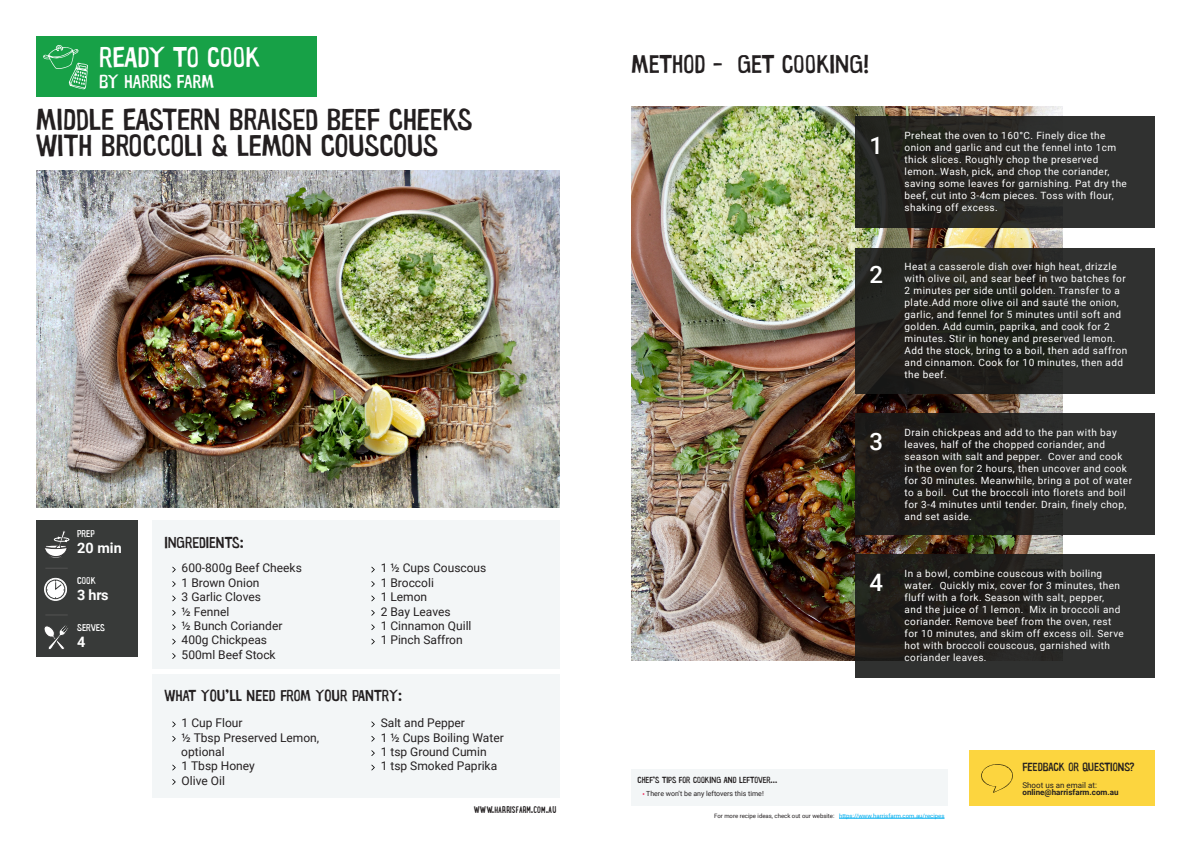
<style>
.page{position:relative;width:1191px;height:842px;background:#fff}
.page>*{position:absolute;margin:0;border:0;box-sizing:border-box;transform-origin:0 0}
.t1{font:30.7px/25.6px "Warugaki";color:#231f20}
.t2{font:28.8px "Warugaki";letter-spacing:-.005em;color:#fff}
.t3{font:26px "Warugaki";color:#231f20}
.t4{font:500 24px "Roboto";color:#fff}
.t5{font:19.2px "Warugaki";color:#fff}
.t6{font:16px "Warugaki";color:#231f20}
.t7{font:700 14.4px "Roboto";color:#fff}
.t8{font:12px/14.4px "Roboto";color:#231f20}
.t9{font:12px "Warugaki";color:#231f20}
.t10{font:10px/12px "Roboto";letter-spacing:.04em;color:#fff}
.t11{font:700 10px "Lunch Box";color:#231f20}
.t12{font:10px "Warugaki";color:#fff}
.t13{font:9px "Warugaki";color:#231f20}
.t14{font:700 8px "Roboto";color:#231f20}
.t15{font:8px "Roboto";color:#231f20}
.t16{font:7px "Roboto";color:#231f20}
.t17{font:6px "Roboto";color:#231f20}
.t18{font:6px "Roboto";color:#00aeef}
</style>
<div class="page">
<div style="left:152px;top:521px;width:407px;height:148px;background:#f3f6f7"></div>
<div style="left:36px;top:36px;width:280px;height:60px;background:#17a147"></div>
<div style="left:152px;top:674px;width:407px;height:123px;background:#f3f6f7"></div>
<img style="left:36px;top:170px;width:523px;height:337px">
<div style="left:36px;top:521px;width:102px;height:136px;background:#383a39"></div>
<svg style="left:45px;top:568px;width:23px;height:1px"></svg>
<svg style="left:46px;top:615px;width:21px;height:1px"></svg>
<div style="left:970px;top:751px;width:185px;height:55px;background:#fcd53f"></div>
<hr style="left:839px;top:818px;width:105px;height:1px;background:#00aeef">
<img style="left:631px;top:106px;width:431px;height:554px">
<div style="left:855px;top:116px;width:300px;height:112px;background:linear-gradient(to right,#22211b,#323333)"></div>
<div style="left:855px;top:413px;width:300px;height:121px;background:linear-gradient(to right,#1a1612,#313332)"></div>
<svg style="left:855px;top:248px;width:300px;height:145px;background:#272723"></svg>
<svg style="left:855px;top:554px;width:300px;height:123px;background:#272624"></svg>
<div style="left:631px;top:769px;width:316px;height:37px;background:#f3f6f7"></div>
<svg style="left:172px;top:567px;width:4px;height:5px"></svg>
<svg style="left:172px;top:581px;width:4px;height:6px"></svg>
<svg style="left:172px;top:595px;width:4px;height:6px"></svg>
<svg style="left:172px;top:610px;width:4px;height:6px"></svg>
<svg style="left:172px;top:624px;width:4px;height:6px"></svg>
<svg style="left:172px;top:639px;width:4px;height:5px"></svg>
<svg style="left:172px;top:653px;width:4px;height:6px"></svg>
<svg style="left:371px;top:567px;width:4px;height:5px"></svg>
<svg style="left:371px;top:581px;width:4px;height:6px"></svg>
<svg style="left:371px;top:595px;width:4px;height:6px"></svg>
<svg style="left:371px;top:610px;width:4px;height:6px"></svg>
<svg style="left:371px;top:624px;width:4px;height:6px"></svg>
<svg style="left:371px;top:639px;width:4px;height:5px"></svg>
<svg style="left:172px;top:721px;width:4px;height:6px"></svg>
<svg style="left:172px;top:736px;width:4px;height:6px"></svg>
<svg style="left:172px;top:765px;width:4px;height:5px"></svg>
<svg style="left:172px;top:779px;width:4px;height:6px"></svg>
<svg style="left:371px;top:721px;width:4px;height:6px"></svg>
<svg style="left:371px;top:736px;width:4px;height:6px"></svg>
<svg style="left:371px;top:750px;width:4px;height:6px"></svg>
<svg style="left:371px;top:765px;width:4px;height:5px"></svg>
<svg style="left:43px;top:45px;width:45px;height:44px"></svg>
<svg style="left:981px;top:764px;width:32px;height:29px"></svg>
<svg style="left:44px;top:625px;width:24px;height:25px"></svg>
<svg style="left:44px;top:530px;width:25px;height:28px"></svg>
<svg style="left:45px;top:578px;width:22px;height:22px"></svg>
<div style="left:44px;top:578px;width:23px;height:23px;border:1px solid #fff;border-radius:50%"></div>
<div style="left:46px;top:580px;width:19px;height:19px;background:#fff;border-radius:50%"></div>
<div style="left:46px;top:579px;width:19px;height:20px;border:1px solid #383a39;border-radius:50%"></div>
<svg style="left:55px;top:580px;width:10px;height:11px"></svg>
<p class="t2" style="left:99px;top:39px;width:162px">READY TO COOK</p>
<p class="t5" style="left:99px;top:69px;width:116px">BY HARRIS FARM</p>
<p class="t1" style="left:36px;top:106px;width:438px">MIDDLE EASTERN BRAISED BEEF CHEEKS<br>WITH BROCCOLI &amp; LEMON COUSCOUS</p>
<p class="t12" style="left:77px;top:528px;width:19px">PREP</p>
<p class="t12" style="left:77px;top:575px;width:20px">COOK</p>
<p class="t12" style="left:77px;top:621px;width:29px">SERVES</p>
<p class="t7" style="left:77px;top:538px;width:46px">20 min</p>
<p class="t7" style="left:77px;top:585px;width:33px">3 hrs</p>
<p class="t7" style="left:77px;top:632px;width:10px">4</p>
<p class="t6" style="left:164px;top:532px;width:81px">INGREDIENTS:</p>
<p class="t8" style="left:182px;top:560px;width:122px">600-800g Beef Cheeks</p>
<p class="t8" style="left:182px;top:575px;width:79px">1 Brown Onion</p>
<p class="t8" style="left:182px;top:589px;width:81px">3 Garlic Cloves</p>
<p class="t8" style="left:182px;top:604px;width:49px">½ Fennel</p>
<p class="t8" style="left:182px;top:618px;width:102px">½ Bunch Coriander</p>
<p class="t8" style="left:182px;top:632px;width:87px">400g Chickpeas</p>
<p class="t8" style="left:182px;top:647px;width:96px">500ml Beef Stock</p>
<p class="t8" style="left:381px;top:560px;width:107px">1 ½ Cups Couscous</p>
<p class="t8" style="left:381px;top:575px;width:55px">1 Broccoli</p>
<p class="t8" style="left:381px;top:589px;width:48px">1 Lemon</p>
<p class="t8" style="left:381px;top:604px;width:71px">2 Bay Leaves</p>
<p class="t8" style="left:381px;top:618px;width:92px">1 Cinnamon Quill</p>
<p class="t8" style="left:381px;top:632px;width:84px">1 Pinch Saffron</p>
<p class="t6" style="left:164px;top:685px;width:239px">WHAT YOU’LL NEED FROM YOUR PANTRY:</p>
<p class="t8" style="left:182px;top:715px;width:62px">1 Cup Flour</p>
<p class="t8" style="left:181px;top:730px;width:139px">½ Tbsp Preserved Lemon, optional</p>
<p class="t8" style="left:182px;top:758px;width:75px">1 Tbsp Honey</p>
<p class="t8" style="left:182px;top:773px;width:45px">Olive Oil</p>
<p class="t8" style="left:381px;top:715px;width:86px">Salt and Pepper</p>
<p class="t8" style="left:381px;top:730px;width:124px">1 ½ Cups Boiling Water</p>
<p class="t8" style="left:381px;top:744px;width:107px">1 tsp Ground Cumin</p>
<p class="t8" style="left:381px;top:758px;width:118px">1 tsp Smoked Paprika</p>
<p class="t11" style="left:473px;top:802px;width:84px">WWW.HARRISFARM.COM.AU</p>
<p class="t3" style="left:631px;top:48px;width:239px">METHOD - GET COOKING!</p>
<p class="t4" style="left:869px;top:128px;width:15px">1</p>
<p class="t10" style="left:904px;top:129px;width:224px">Preheat the oven to 160°C. Finely dice the onion and garlic and cut the fennel into 1cm thick slices. Roughly chop the preserved lemon. Wash, pick, and chop the coriander, saving some leaves for garnishing. Pat dry the beef, cut into 3-4cm pieces. Toss with flour, shaking off excess.</p>
<p class="t4" style="left:869px;top:258px;width:15px">2</p>
<p class="t10" style="left:904px;top:260px;width:224px">Heat a casserole dish over high heat, drizzle with olive oil, and sear beef in two batches for 2 minutes per side until golden. Transfer to a plate.Add more olive oil and sauté the onion, garlic, and fennel for 5 minutes until soft and golden. Add cumin, paprika, and cook for 2 minutes. Stir in honey and preserved lemon.<br>Add the stock, bring to a boil, then add saffron and cinnamon. Cook for 10 minutes, then add the beef.</p>
<p class="t13" style="left:637px;top:774px;width:141px">CHEF’S TIPS FOR COOKING AND LEFTOVER...</p>
<p class="t16" style="left:646px;top:789px;width:119px">There won’t be any leftovers this time!</p>
<p class="t4" style="left:869px;top:425px;width:15px">3</p>
<p class="t4" style="left:869px;top:566px;width:15px">4</p>
<p class="t10" style="left:904px;top:426px;width:229px">Drain chickpeas and add to the pan with bay leaves, half of the chopped coriander, and season with salt and pepper. Cover and cook in the oven for 2 hours, then uncover and cook for 30 minutes. Meanwhile, bring a pot of water to a boil. Cut the broccoli into florets and boil for 3-4 minutes until tender. Drain, finely chop, and set aside.</p>
<p class="t10" style="left:904px;top:567px;width:221px">In a bowl, combine couscous with boiling water. Quickly mix, cover for 3 minutes, then fluff with a fork. Season with salt, pepper, and the juice of 1 lemon. Mix in broccoli and coriander. Remove beef from the oven, rest for 10 minutes, and skim off excess oil. Serve hot with broccoli couscous, garnished with coriander leaves.</p>
<p class="t9" style="left:1022px;top:759px;width:113px">FEEDBACK OR QUESTIONS?</p>
<p class="t15" style="left:1022px;top:779px;width:76px">Shoot us an email at:</p>
<p class="t14" style="left:1022px;top:787px;width:98px">online@harrisfarm.com.au</p>
<p class="t17" style="left:714px;top:811px;width:122px">For more recipe ideas, check out our website:</p>
<p class="t18" style="left:839px;top:811px;width:107px">https://www.harrisfarm.com.au/recipes</p>
</div>
